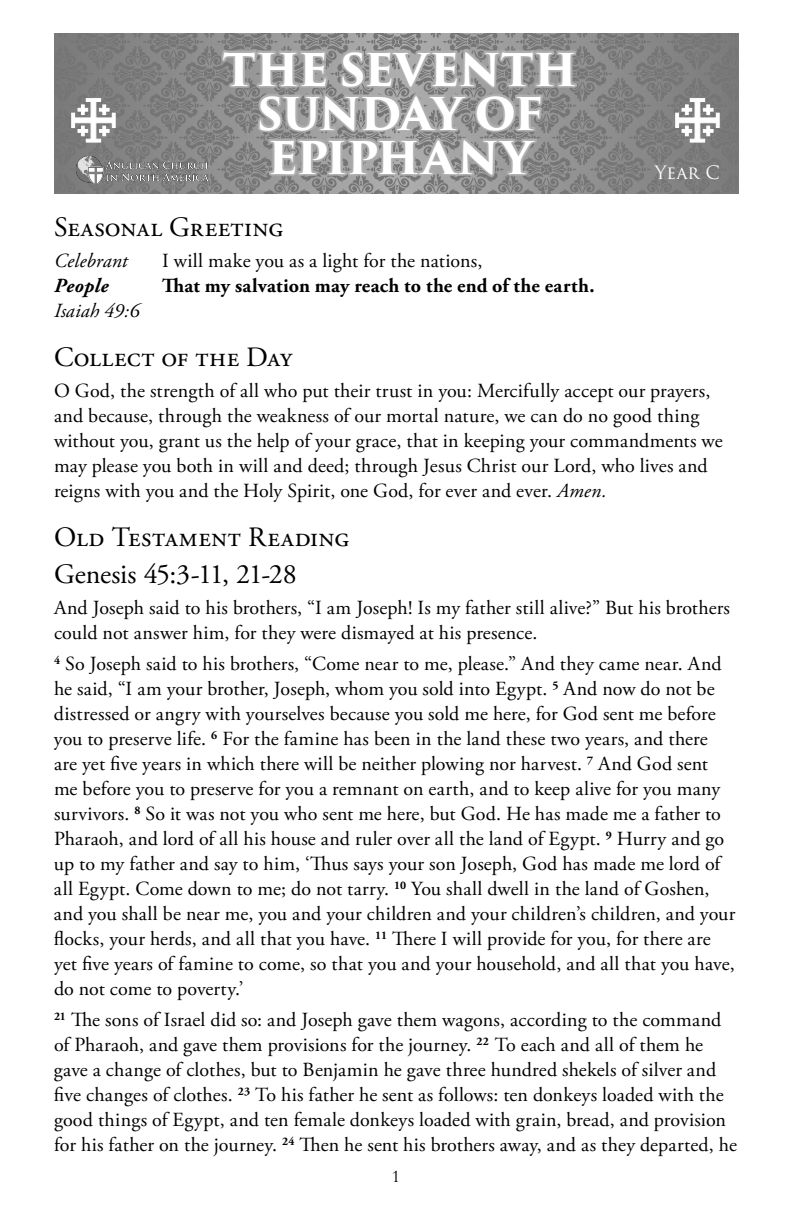
<style>
.page{position:relative;width:792px;height:1224px;background:#fff}
.page>*{position:absolute;margin:0;border:0;box-sizing:border-box;transform-origin:0 0}
.t1{font:700 44px/44px "Trajan Pro 3";letter-spacing:-.015em;color:#fff;text-align:center}
.t2{font:28px/37px "Adobe Garamond Pro";letter-spacing:.01em;color:#000}
.t3{font:20px/25px "Adobe Garamond Pro";color:#000}
.t4{font:700 20px "Adobe Garamond Pro";letter-spacing:.01em;color:#000}
.t5{font:italic 20px "Adobe Garamond Pro";letter-spacing:.005em;color:#000}
.t6{font:italic 700 20px "Adobe Garamond Pro";letter-spacing:.01em;color:#000}
.t7{font:18px "Trajan Pro 3";color:#fff}
.t8{font:18px "Garamond";color:#000}
.s1{font-style:italic}
</style>
<div class="page">
<svg style="left:579px;top:33px;width:159px;height:160px;background:#7f7f7f"></svg>
<svg style="left:54px;top:33px;width:165px;height:160px;background:#7e7e7e"></svg>
<svg style="left:72px;top:98px;width:43px;height:44px"></svg>
<svg style="left:676px;top:98px;width:43px;height:44px"></svg>
<svg style="left:219px;top:33px;width:360px;height:161px;background:#969696"></svg>
<img style="left:76px;top:157px;width:132px;height:27px">
<h1 class="t1" style="left:223px;top:49px;width:356px">THE SEVENTH<br>SUNDAY OF<br>EPIPHANY</h1>
<p class="t7" style="left:655px;top:160px;width:67px">Year C</p>
<h2 class="t2" style="left:54px;top:210px;width:231px">Seasonal Greeting</h2>
<p class="t5" style="left:54px;top:249px;width:75px">Celebrant</p>
<p class="t3" style="left:162px;top:249px;width:322px">I will make you as a light for the nations,</p>
<p class="t6" style="left:54px;top:274px;width:56px">People</p>
<p class="t4" style="left:162px;top:274px;width:434px">That my salvation may reach to the end of the earth.</p>
<p class="t5" style="left:54px;top:299px;width:87px">Isaiah 49:6</p>
<h2 class="t2" style="left:54px;top:340px;width:240px">Collect of the Day</h2>
<p class="t3" style="left:54px;top:379px;width:670px">O God, the strength of all who put their trust in you: Mercifully accept our prayers, and because, through the weakness of our mortal nature, we can do no good thing without you, grant us the help of your grace, that in keeping your commandments we may please you both in will and deed; through Jesus Christ our Lord, who lives and reigns with you and the Holy Spirit, one God, for ever and ever. <span class="s1">Amen.</span></p>
<h2 class="t2" style="left:54px;top:520px;width:297px">Old Testament Reading<br>Genesis 45:3-11, 21-28</h2>
<p class="t3" style="left:54px;top:596px;width:678px">And Joseph said to his brothers, “I am Joseph! Is my father still alive?” But his brothers could not answer him, for they were dismayed at his presence.</p>
<p class="t3" style="left:54px;top:652px;width:683px"><sup>4</sup> So Joseph said to his brothers, “Come near to me, please.” And they came near. And he said, “I am your brother, Joseph, whom you sold into Egypt. <sup>5</sup> And now do not be distressed or angry with yourselves because you sold me here, for God sent me before you to preserve life. <sup>6</sup> For the famine has been in the land these two years, and there are yet five years in which there will be neither plowing nor harvest. <sup>7</sup> And God sent me before you to preserve for you a remnant on earth, and to keep alive for you many survivors. <sup>8</sup> So it was not you who sent me here, but God. He has made me a father to Pharaoh, and lord of all his house and ruler over all the land of Egypt. <sup>9</sup> Hurry and go up to my father and say to him, ‘Thus says your son Joseph, God has made me lord of all Egypt. Come down to me; do not tarry. <sup>10</sup> You shall dwell in the land of Goshen, and you shall be near me, you and your children and your children’s children, and your flocks, your herds, and all that you have. <sup>11</sup> There I will provide for you, for there are yet five years of famine to come, so that you and your household, and all that you have, do not come to poverty.’</p>
<p class="t3" style="left:54px;top:1008px;width:684px"><sup>21</sup> The sons of Israel did so: and Joseph gave them wagons, according to the command of Pharaoh, and gave them provisions for the journey. <sup>22</sup> To each and all of them he gave a change of clothes, but to Benjamin he gave three hundred shekels of silver and five changes of clothes. <sup>23</sup> To his father he sent as follows: ten donkeys loaded with the good things of Egypt, and ten female donkeys loaded with grain, bread, and provision for his father on the journey. <sup>24</sup> Then he sent his brothers away, and as they departed, he</p>
<p class="t8" style="left:392px;top:1164px;width:10px">1</p>
</div>
